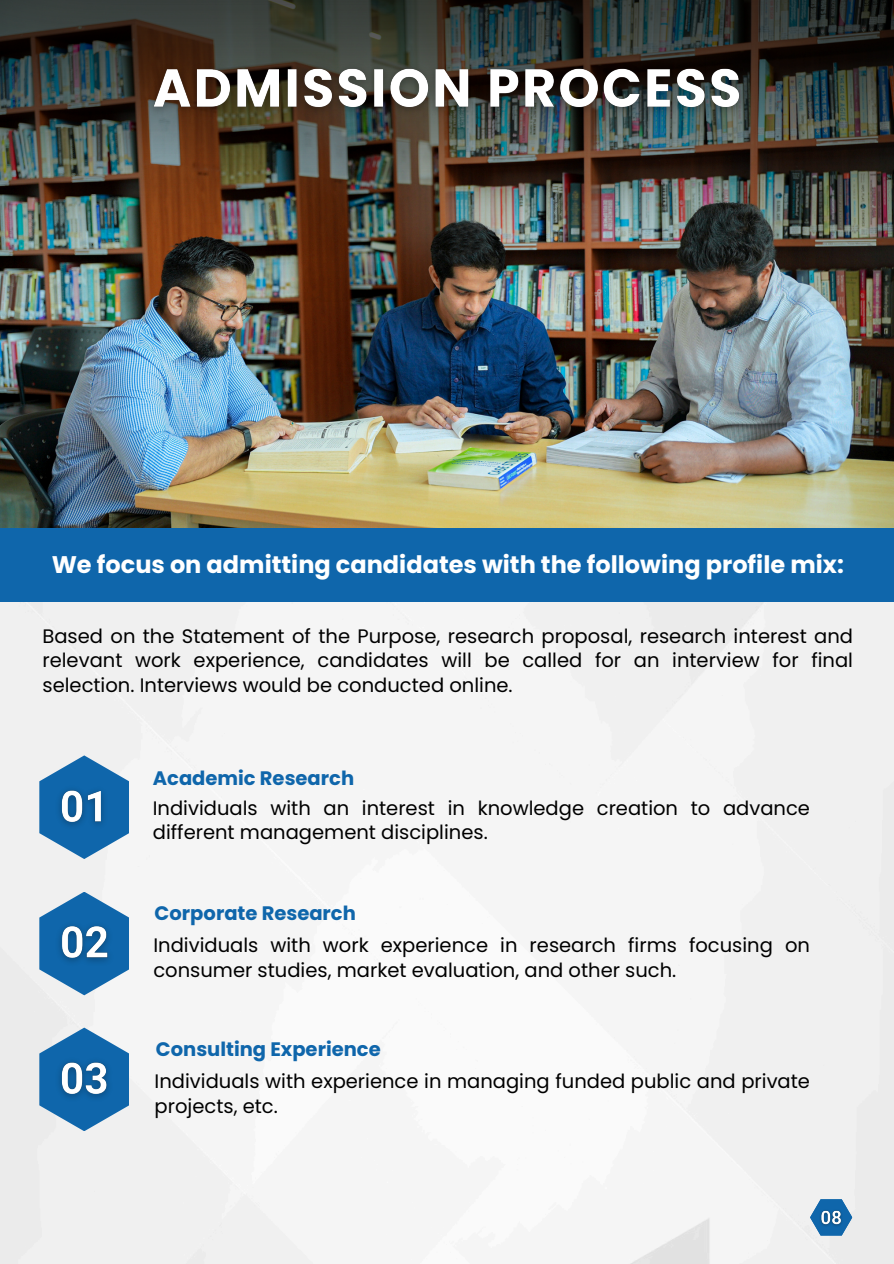
<style>
.page{position:relative;width:894px;height:1264px;background:#fff}
.page>*{position:absolute;margin:0;border:0;box-sizing:border-box;transform-origin:0 0}
.t1{font:700 24px "Poppins";color:#fff}
.t2{font:19.5px/24.8px "Poppins";color:#000}
.t3{font:700 19.5px "Poppins";color:#0f66ab}
</style>
<div class="page">
<div style="left:0;top:602px;width:893px;height:661px;background:#f5f5f5"></div>
<svg style="left:809px;top:1199px;width:43px;height:36px"></svg>
<img style="left:0;top:301px;width:893px;height:227px">
<div style="left:0;top:528px;width:893px;height:74px;background:#0f66ab"></div>
<svg style="left:39px;top:755px;width:90px;height:104px"></svg>
<svg style="left:39px;top:891px;width:90px;height:104px"></svg>
<svg style="left:39px;top:1027px;width:90px;height:104px"></svg>
<img style="left:0;top:0;width:893px;height:301px">
<img style="left:814px;top:1205px;width:33px;height:25px">
<img style="left:138px;top:51px;width:616px;height:75px">
<img style="left:49px;top:779px;width:65px;height:57px">
<img style="left:49px;top:915px;width:71px;height:57px">
<img style="left:49px;top:1051px;width:70px;height:57px">
<p class="t1" style="left:52px;top:548px;width:793px">We focus on admitting candidates with the following profile mix:</p>
<p class="t2" style="left:42px;top:623px;width:811px;text-align:justify">Based on the Statement of the Purpose, research proposal, research interest and relevant work experience, candidates will be called for an interview for final selection. Interviews would be conducted online.</p>
<p class="t3" style="left:153px;top:765px;width:203px">Academic Research</p>
<h3 class="t2" style="left:153px;top:795px;width:658px">Individuals with an interest in knowledge creation to advance different management disciplines.</h3>
<h2 class="t3" style="left:155px;top:899px;width:203px">Corporate Research</h2>
<h3 class="t2" style="left:153px;top:933px;width:658px">Individuals with work experience in research firms focusing on consumer studies, market evaluation, and other such.</h3>
<p class="t3" style="left:156px;top:1035px;width:226px">Consulting Experience</p>
<p class="t2" style="left:155px;top:1068px;width:656px">Individuals with experience in managing funded public and private projects, etc.</p>
</div>
